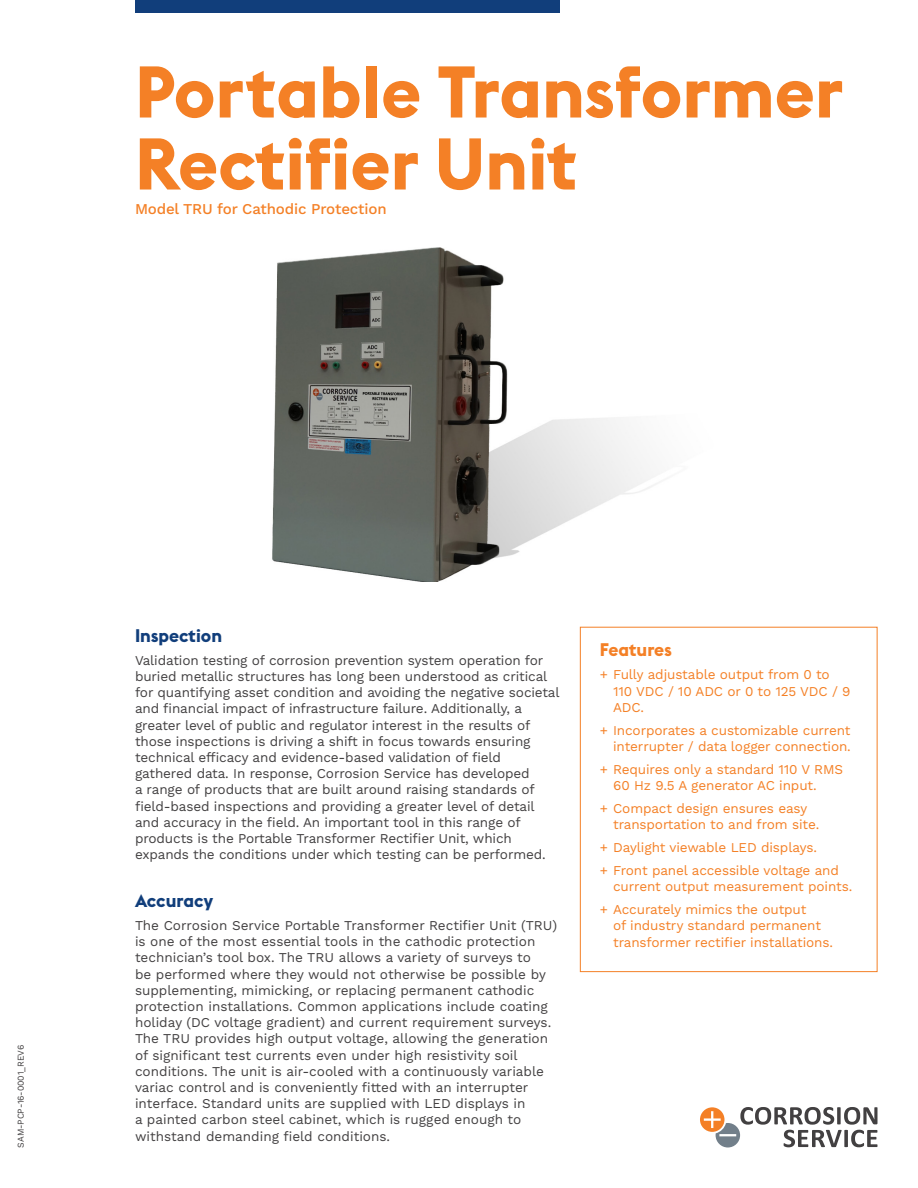
<style>
.page{position:relative;width:918px;height:1188px;background:#fff}
.page>*{position:absolute;margin:0;border:0;box-sizing:border-box;transform-origin:0 0}
.H1_48pt{font:700 72px/72px "Euclid Flex";color:#f48026}
.H2_Blue{font:700 18px "Euclid Flex";color:#113e7b}
.H2_Orange{font:700 18px "Euclid Flex";color:#f48026}
.H1_Qualifier{font:500 15px "Work Sans";letter-spacing:-.01em;color:#f48026}
.Body{font:13.5px/16.2px "Work Sans";color:#424041}
.Body_Last_Paragraph{font:13.5px/16.2px "Work Sans";letter-spacing:-.01em;color:#424041}
.t1{font:13.5px/16.2px "Work Sans";letter-spacing:-.01em;color:#f48026}
.t2{font:9px "Work Sans";letter-spacing:-.01em;color:#424041}
</style>
<div class="page">
<div style="left:135px;top:0;width:424px;height:14px;background:#113e7b"></div>
<svg style="left:700px;top:1107px;width:178px;height:41px"></svg>
<img style="left:272px;top:248px;width:386px;height:333px">
<div style="left:580px;top:627px;width:298px;height:345px;border:1px solid #f48026"></div>
<p class="H1_48pt" style="left:135px;top:57px;width:710px">Portable Transformer<br>Rectifier Unit</p>
<p class="H1_Qualifier" style="left:135px;top:200px;width:253px">Model TRU for Cathodic Protection</p>
<p class="t2" style="left:15px;top:1148px;width:104px;rotate:-90deg">SAM-PCP-16-0001_REV6</p>
<p class="H2_Blue" style="left:135px;top:625px;width:89px">Inspection</p>
<p class="Body_Last_Paragraph" style="left:135px;top:653px;width:426px">Validation testing of corrosion prevention system operation for buried metallic structures has long been understood as critical for quantifying asset condition and avoiding the negative societal and financial impact of infrastructure failure. Additionally, a greater level of public and regulator interest in the results of those inspections is driving a shift in focus towards ensuring technical efficacy and evidence-based validation of field gathered data. In response, Corrosion Service has developed<br>a range of products that are built around raising standards of field-based inspections and providing a greater level of detail and accuracy in the field. An important tool in this range of products is the Portable Transformer Rectifier Unit, which expands the conditions under which testing can be performed.</p>
<p class="H2_Blue" style="left:135px;top:890px;width:80px">Accuracy</p>
<p class="Body" style="left:135px;top:918px;width:424px">The Corrosion Service Portable Transformer Rectifier Unit (TRU) is one of the most essential tools in the cathodic protection technician’s tool box. The TRU allows a variety of surveys to<br>be performed where they would not otherwise be possible by supplementing, mimicking, or replacing permanent cathodic protection installations. Common applications include coating holiday (DC voltage gradient) and current requirement surveys.<br>The TRU provides high output voltage, allowing the generation of significant test currents even under high resistivity soil conditions. The unit is air-cooled with a continuously variable variac control and is conveniently fitted with an interrupter interface. Standard units are supplied with LED displays in<br>a painted carbon steel cabinet, which is rugged enough to withstand demanding field conditions.</p>
<p class="H2_Orange" style="left:600px;top:640px;width:74px">Features</p>
<p class="t1" style="left:613px;top:667px;width:239px;text-indent:-14px">+ Fully adjustable output from 0 to<br>110 VDC / 10 ADC or 0 to 125 VDC / 9<br>ADC.</p>
<p class="t1" style="left:600px;top:723px;width:253px;text-align:right">+ Incorporates a customizable current interrupter / data logger connection.</p>
<p class="t1" style="left:613px;top:762px;width:231px;text-indent:-14px">+ Requires only a standard 110 V RMS<br>60 Hz 9.5 A generator AC input.</p>
<p class="t1" style="left:613px;top:801px;width:208px;text-indent:-14px">+ Compact design ensures easy transportation to and from site.</p>
<p class="t1" style="left:600px;top:840px;width:219px">+ Daylight viewable LED displays.</p>
<p class="t1" style="left:613px;top:863px;width:241px;text-indent:-14px">+ Front panel accessible voltage and current output measurement points.</p>
<p class="t1" style="left:613px;top:902px;width:221px;text-indent:-14px">+ Accurately mimics the output<br>of industry standard permanent transformer rectifier installations.</p>
</div>
